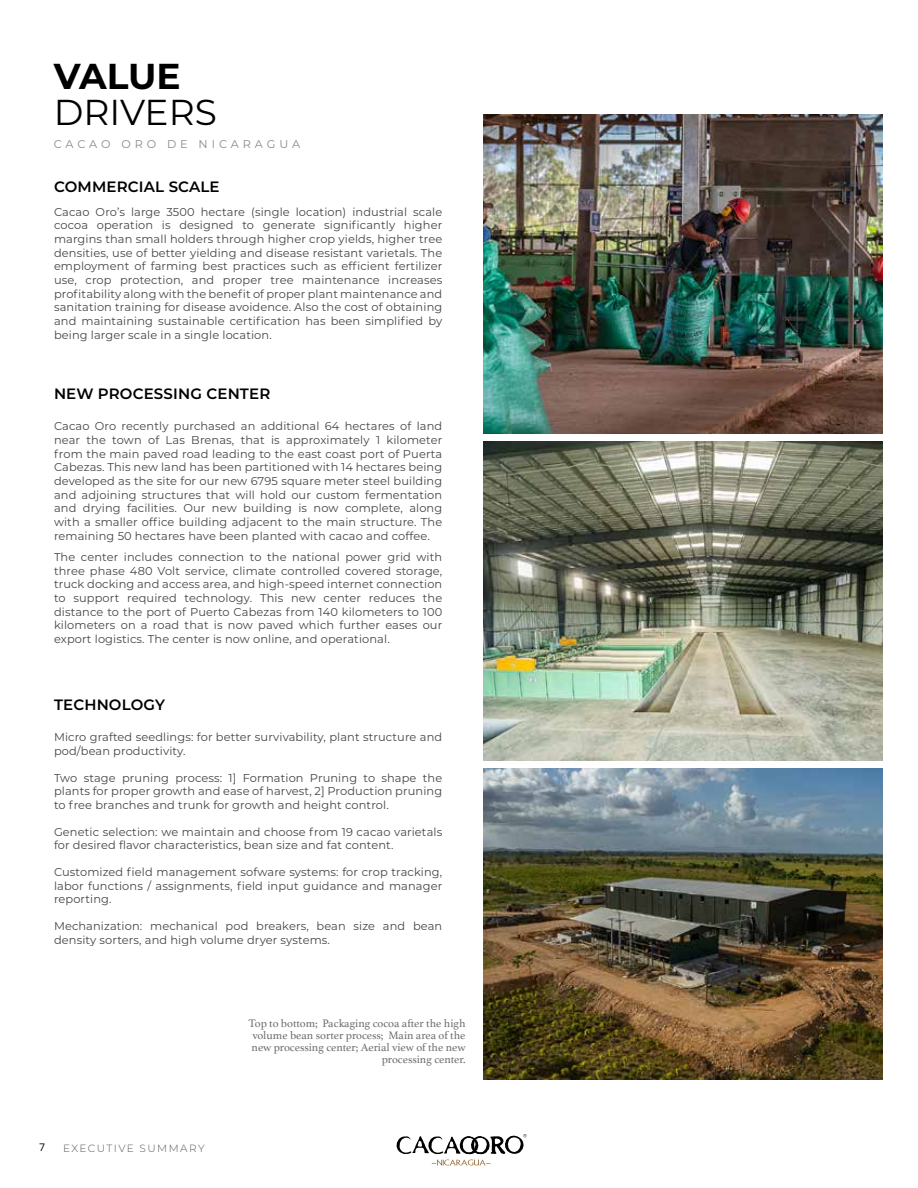
<style>
.page{position:relative;width:918px;height:1188px;background:#fff}
.page>*{position:absolute;margin:0;border:0;box-sizing:border-box;transform-origin:0 0}
.t1{font:36px "Montserrat";color:#000}
.t2{font:700 36px "Montserrat";letter-spacing:-.005em;color:#000}
.t3{font:600 15px "Montserrat";letter-spacing:.01em;color:#000}
.t4{font:11.4px/13.6px "Montserrat";letter-spacing:.01em;color:#414042;text-align:justify}
.t5{font:11.4px/12px "Athelas";color:#6d6e71;text-align:right}
.t6{font:11.25px "Montserrat";letter-spacing:.35em;color:#86898b}
.t7{font:300 10.5px "Montserrat";letter-spacing:.14em;color:#58595b}
.t8{font:10.5px "Open Sans";color:#000}
</style>
<div class="page">
<img style="left:483px;top:441px;width:399px;height:320px">
<img style="left:483px;top:114px;width:399px;height:319px">
<img style="left:483px;top:769px;width:399px;height:311px">
<svg style="left:397px;top:1134px;width:129px;height:31px"></svg>
<h1 class="t2" style="left:54px;top:50px;width:129px">VALUE</h1>
<h1 class="t1" style="left:54px;top:87px;width:165px">DRIVERS</h1>
<p class="t6" style="left:54px;top:136px;width:248px">CACAO ORO DE NICARAGUA</p>
<h2 class="t3" style="left:54px;top:176px;width:167px">COMMERCIAL SCALE</h2>
<p class="t4" style="left:54px;top:204px;width:390px">Cacao Oro’s large 3500 hectare (single location) industrial scale cocoa operation is designed to generate significantly higher margins than small holders through higher crop yields, higher tree densities, use of better yielding and disease resistant varietals. The employment of farming best practices such as efficient fertilizer use, crop protection, and proper tree maintenance increases profitability along with the benefit of proper plant maintenance and sanitation training for disease avoidence. Also the cost of obtaining and maintaining sustainable certification has been simplified by being larger scale in a single location.</p>
<h2 class="t3" style="left:54px;top:383px;width:218px">NEW PROCESSING CENTER</h2>
<p class="t4" style="left:54px;top:419px;width:390px">Cacao Oro recently purchased an additional 64 hectares of land near the town of Las Brenas, that is approximately 1 kilometer from the main paved road leading to the east coast port of Puerta Cabezas. This new land has been partitioned with 14 hectares being developed as the site for our new 6795 square meter steel building and adjoining structures that will hold our custom fermentation and drying facilities. Our new building is now complete, along with a smaller office building adjacent to the main structure. The remaining 50 hectares have been planted with cacao and coffee.</p>
<p class="t4" style="left:54px;top:550px;width:390px">The center includes connection to the national power grid with three phase 480 Volt service, climate controlled covered storage, truck docking and access area, and high-speed internet connection to support required technology. This new center reduces the distance to the port of Puerto Cabezas from 140 kilometers to 100 kilometers on a road that is now paved which further eases our export logistics. The center is now online, and operational.</p>
<h2 class="t3" style="left:54px;top:694px;width:113px">TECHNOLOGY</h2>
<p class="t4" style="left:54px;top:730px;width:390px">Micro grafted seedlings: for better survivability, plant structure and pod/bean productivity.</p>
<p class="t4" style="left:54px;top:770px;width:390px">Two stage pruning process: 1] Formation Pruning to shape the plants for proper growth and ease of harvest, 2] Production pruning to free branches and trunk for growth and height control.</p>
<p class="t4" style="left:54px;top:824px;width:390px">Genetic selection: we maintain and choose from 19 cacao varietals for desired flavor characteristics, bean size and fat content.</p>
<p class="t4" style="left:54px;top:865px;width:390px">Customized field management sofware systems: for crop tracking, labor functions / assignments, field input guidance and manager reporting.</p>
<p class="t4" style="left:54px;top:919px;width:390px">Mechanization: mechanical pod breakers, bean size and bean density sorters, and high volume dryer systems.</p>
<p class="t8" style="left:39px;top:1140px;width:8px">7</p>
<p class="t7" style="left:63px;top:1141px;width:143px">EXECUTIVE SUMMARY</p>
<p class="t5" style="left:249px;top:1017px;width:219px">Top to bottom; Packaging cocoa after the high volume bean sorter process; Main area of the new processing center; Aerial view of the new processing center.</p>
</div>
